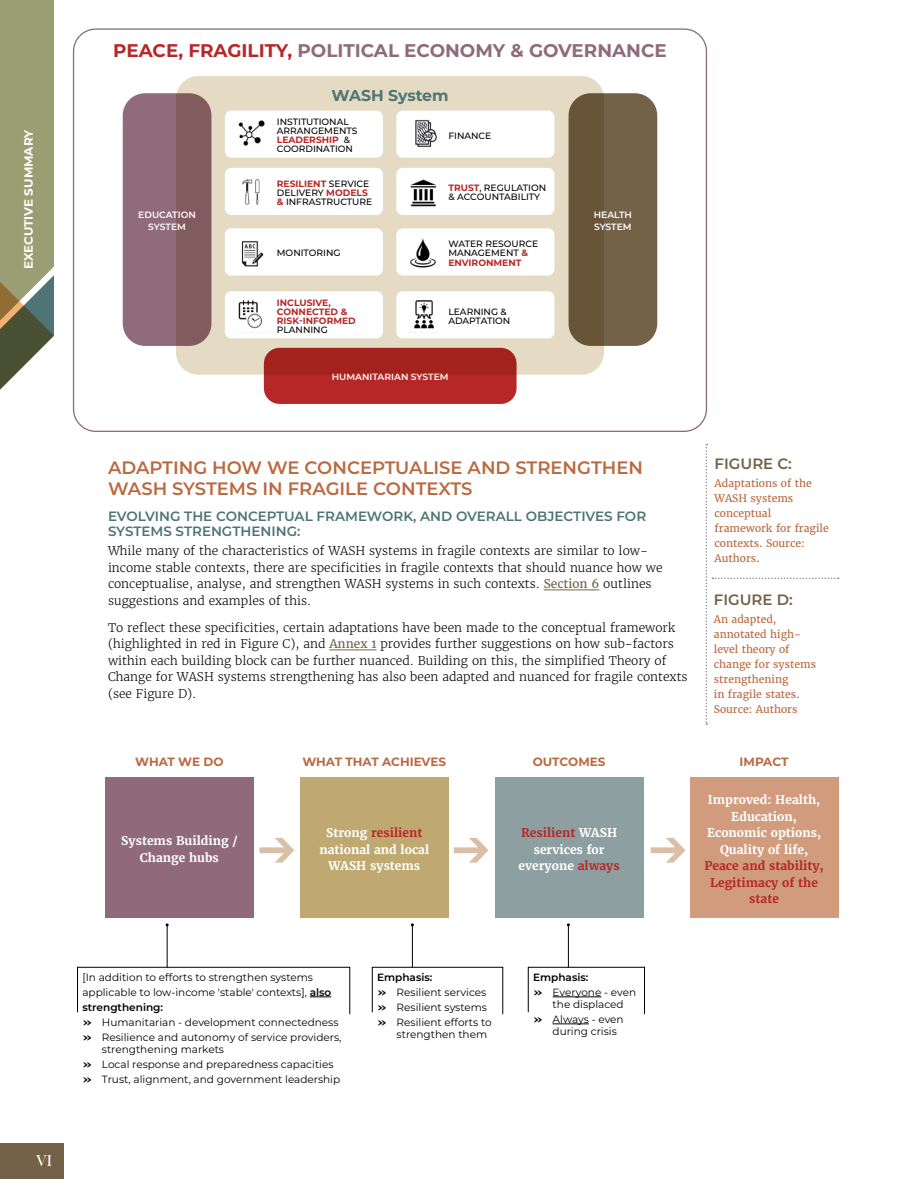
<style>
.page{position:relative;width:918px;height:1188px;background:#fff}
.page>*{position:absolute;margin:0;border:0;box-sizing:border-box;transform-origin:0 0}
.t1{font:700 18.3px "Montserrat";color:#8f6b7a}
.t2{font:600 18px/21px "Montserrat";color:#ba6a41}
.t3{font:700 15.75px "Montserrat";letter-spacing:-.005em;color:#4f7575}
.t4{font:600 15px "Montserrat";color:#746248}
.t5{font:500 15px "Big Caslon";color:#fff}
.t6{font:600 13.5px/15px "Montserrat";color:#4e7475}
.t7{font:300 12px/16.5px "Merriweather";color:#000}
.t8{font:700 12px/16.5px "Merriweather";color:#fff;text-align:center}
.t9{font:700 12px "Montserrat";letter-spacing:-.005em;color:#ba6a41}
.t10{font:700 12px/16.5px "Merriweather";color:#b62828;text-align:center}
.t11{font:700 12px "Montserrat";letter-spacing:-.005em;color:#fff}
.t12{font:10.5px/15px "Montserrat";color:#000}
.t13{font:10.5px/15px "Merriweather";color:#ba6a41}
.t14{font:500 9.15px/9.1px "Montserrat";color:#000}
.t15{font:600 9.15px/11.9px "Montserrat";color:#fff;text-align:center}
.t16{font:700 9.15px/9.1px "Montserrat";color:#b62828}
.s1{color:#b62828}
.s2{font-weight:700;color:#b62828}
.s3{font-weight:400;color:#736347}
.s4{font-weight:600}
.s5{font-family:"Merriweather";font-weight:700}
</style>
<div class="page">
<div style="left:0;top:1143px;width:64px;height:36px;background:#746248"></div>
<hr style="left:544px;top:590px;width:55px;height:1px;background:#736347">
<hr style="left:329px;top:650px;width:48px;height:1px;background:#736347">
<svg style="left:706px;top:444px;width:133px;height:281px"></svg>
<svg style="left:0;top:0;width:54px;height:390px"></svg>
<div style="left:264px;top:348px;width:253px;height:56px;background:#b62828;border-radius:16px"></div>
<svg style="left:176px;top:76px;width:428px;height:299px;fill:#e5dbc4"></svg>
<div style="left:225px;top:168px;width:158px;height:47px;background:#fff;border-radius:7px"></div>
<div style="left:225px;top:111px;width:158px;height:47px;background:#fff;border-radius:7px"></div>
<div style="left:225px;top:228px;width:158px;height:48px;background:#fff;border-radius:7px"></div>
<div style="left:225px;top:291px;width:158px;height:47px;background:#fff;border-radius:7px"></div>
<div style="left:396px;top:168px;width:158px;height:47px;background:#fff;border-radius:7px"></div>
<div style="left:396px;top:111px;width:158px;height:47px;background:#fff;border-radius:7px"></div>
<div style="left:396px;top:228px;width:158px;height:48px;background:#fff;border-radius:7px"></div>
<div style="left:396px;top:291px;width:158px;height:47px;background:#fff;border-radius:7px"></div>
<img style="left:238px;top:120px;width:27px;height:26px">
<img style="left:242px;top:179px;width:18px;height:26px">
<img style="left:241px;top:240px;width:23px;height:27px">
<img style="left:238px;top:300px;width:24px;height:29px">
<img style="left:415px;top:119px;width:22px;height:29px">
<img style="left:410px;top:179px;width:27px;height:28px">
<img style="left:410px;top:238px;width:26px;height:30px">
<img style="left:414px;top:300px;width:21px;height:29px">
<svg style="left:123px;top:93px;width:88px;height:253px;fill:#906b7b"></svg>
<div style="left:569px;top:93px;width:88px;height:253px;background:linear-gradient(to right,#665235,#78664d);border-radius:22px"></div>
<div style="left:105px;top:777px;width:149px;height:141px;background:#906a7a"></div>
<div style="left:300px;top:777px;width:149px;height:141px;background:#bfa970"></div>
<div style="left:495px;top:777px;width:149px;height:141px;background:#8d9fa0"></div>
<div style="left:690px;top:777px;width:148px;height:141px;background:#d19c7e"></div>
<svg style="left:260px;top:838px;width:34px;height:25px"></svg>
<svg style="left:454px;top:838px;width:35px;height:25px"></svg>
<svg style="left:651px;top:838px;width:35px;height:25px"></svg>
<svg style="left:77px;top:967px;width:274px;height:48px"></svg>
<hr style="left:167px;top:925px;width:1px;height:43px;background:#000">
<svg style="left:372px;top:967px;width:132px;height:48px"></svg>
<hr style="left:412px;top:925px;width:1px;height:43px;background:#000">
<hr style="left:553px;top:1024px;width:36px;height:1px;background:#000">
<svg style="left:528px;top:967px;width:117px;height:48px"></svg>
<hr style="left:568px;top:925px;width:1px;height:43px;background:#000">
<p class="t11" style="left:20px;top:269px;width:142px;rotate:-90deg">EXECUTIVE SUMMARY</p>
<h1 class="t1" style="left:113px;top:37px;width:555px"><span class="s1">PEACE, FRAGILITY,</span> POLITICAL ECONOMY &amp; GOVERNANCE</h1>
<h3 class="t3" style="left:331px;top:84px;width:119px">WASH System</h3>
<p class="t14" style="left:277px;top:117px;width:82px">INSTITUTIONAL<br>ARRANGEMENTS<br><span class="s2">LEADERSHIP</span> &amp;<br>COORDINATION</p>
<p class="t14" style="left:277px;top:179px;width:97px"><span class="s2">RESILIENT</span> SERVICE<br>DELIVERY <span class="s2">MODELS &amp;</span> INFRASTRUCTURE</p>
<p class="t14" style="left:448px;top:130px;width:45px">FINANCE</p>
<p class="t14" style="left:448px;top:183px;width:99px"><span class="s2">TRUST</span>, REGULATION &amp; ACCOUNTABILITY</p>
<p class="t15" style="left:138px;top:209px;width:59px">EDUCATION<br>SYSTEM</p>
<p class="t15" style="left:594px;top:209px;width:40px;text-align:left">HEALTH<br>SYSTEM</p>
<p class="t14" style="left:277px;top:248px;width:65px">MONITORING</p>
<p class="t16" style="left:277px;top:297px;width:80px">INCLUSIVE,<br>CONNECTED &amp;<br>RISK-INFORMED</p>
<p class="t14" style="left:277px;top:325px;width:52px">PLANNING</p>
<p class="t14" style="left:448px;top:239px;width:91px">WATER RESOURCE<br>MANAGEMENT <span class="s2">&amp;<br>ENVIRONMENT</span></p>
<p class="t14" style="left:448px;top:306px;width:64px">LEARNING &amp;<br>ADAPTATION</p>
<p class="t15" style="left:332px;top:371px;width:118px">HUMANITARIAN SYSTEM</p>
<p class="t5" style="left:37px;top:1149px;width:17px">VI</p>
<h2 class="t2" style="left:108px;top:457px;width:537px">ADAPTING HOW WE CONCEPTUALISE AND STRENGTHEN<br>WASH SYSTEMS IN FRAGILE CONTEXTS</h2>
<p class="t6" style="left:108px;top:508px;width:540px">EVOLVING THE CONCEPTUAL FRAMEWORK, AND OVERALL OBJECTIVES FOR<br>SYSTEMS STRENGTHENING:</p>
<p class="t7" style="left:108px;top:543px;width:556px">While many of the characteristics of WASH systems in fragile contexts are similar to low&shy;income stable contexts, there are specificities in fragile contexts that should nuance how we conceptualise, analyse, and strengthen WASH systems in such contexts. <span class="s3">Section 6</span> outlines suggestions and examples of this.</p>
<p class="t7" style="left:108px;top:619px;width:581px">To reflect these specificities, certain adaptations have been made to the conceptual framework (highlighted in red in Figure C), and <span class="s3">Annex 1</span> provides further suggestions on how sub-factors within each building block can be further nuanced. Building on this, the simplified Theory of Change for WASH systems strengthening has also been adapted and nuanced for fragile contexts (see Figure D).</p>
<p class="t4" style="left:715px;top:453px;width:79px">FIGURE C:</p>
<p class="t13" style="left:715px;top:476px;width:116px">Adaptations of the<br>WASH systems conceptual framework for fragile contexts. Source:<br>Authors.</p>
<p class="t4" style="left:714px;top:589px;width:80px">FIGURE D:</p>
<p class="t13" style="left:714px;top:612px;width:104px">An adapted, annotated high&shy;level theory of change for systems strengthening<br>in fragile states.<br>Source: Authors</p>
<p class="t9" style="left:135px;top:753px;width:90px">WHAT WE DO</p>
<p class="t8" style="left:121px;top:833px;width:118px">Systems Building /<br>Change hubs</p>
<p class="t9" style="left:302px;top:753px;width:145px">WHAT THAT ACHIEVES</p>
<p class="t9" style="left:533px;top:753px;width:74px">OUTCOMES</p>
<p class="t9" style="left:740px;top:753px;width:50px">IMPACT</p>
<p class="t8" style="left:707px;top:791px;width:116px">Improved: Health,<br>Education,<br>Economic options,<br>Quality of life,</p>
<p class="t10" style="left:704px;top:857px;width:121px">Peace and stability,<br>Legitimacy of the state</p>
<p class="t8" style="left:319px;top:824px;width:111px">Strong <span class="s1">resilient </span>national and local<br>WASH systems</p>
<p class="t8" style="left:519px;top:824px;width:103px"><span class="s1">Resilient</span> WASH services for everyone <span class="s1">always</span></p>
<p class="t12" style="left:82px;top:969px;width:261px">[In addition to efforts to strengthen systems applicable to low-income 'stable' contexts], <span class="s4">also strengthening:<br></span><span class="s5">»</span> Humanitarian - development connectedness <span class="s5">»</span> Resilience and autonomy of service providers,</p>
<p class="t12" style="left:82px;top:1041px;width:259px;text-indent:19px">strengthening markets<br><span class="s5">»</span> Local response and preparedness capacities <span class="s5">»</span> Trust, alignment, and government leadership</p>
<p class="t12" style="left:377px;top:969px;width:116px"><span class="s4">Emphasis:<br></span><span class="s5">»</span> Resilient services <span class="s5">»</span> Resilient systems <span class="s5">»</span> Resilient efforts to</p>
<p class="t12" style="left:397px;top:1026px;width:92px">strengthen them</p>
<p class="t12" style="left:533px;top:969px;width:104px"><span class="s4">Emphasis:<br></span><span class="s5">»</span> Everyone - even</p>
<p class="t12" style="left:533px;top:996px;width:92px;text-align:right">the displaced<br><span class="s5">»</span> Always - even</p>
<p class="t12" style="left:553px;top:1023px;width:66px">during crisis</p>
</div>
